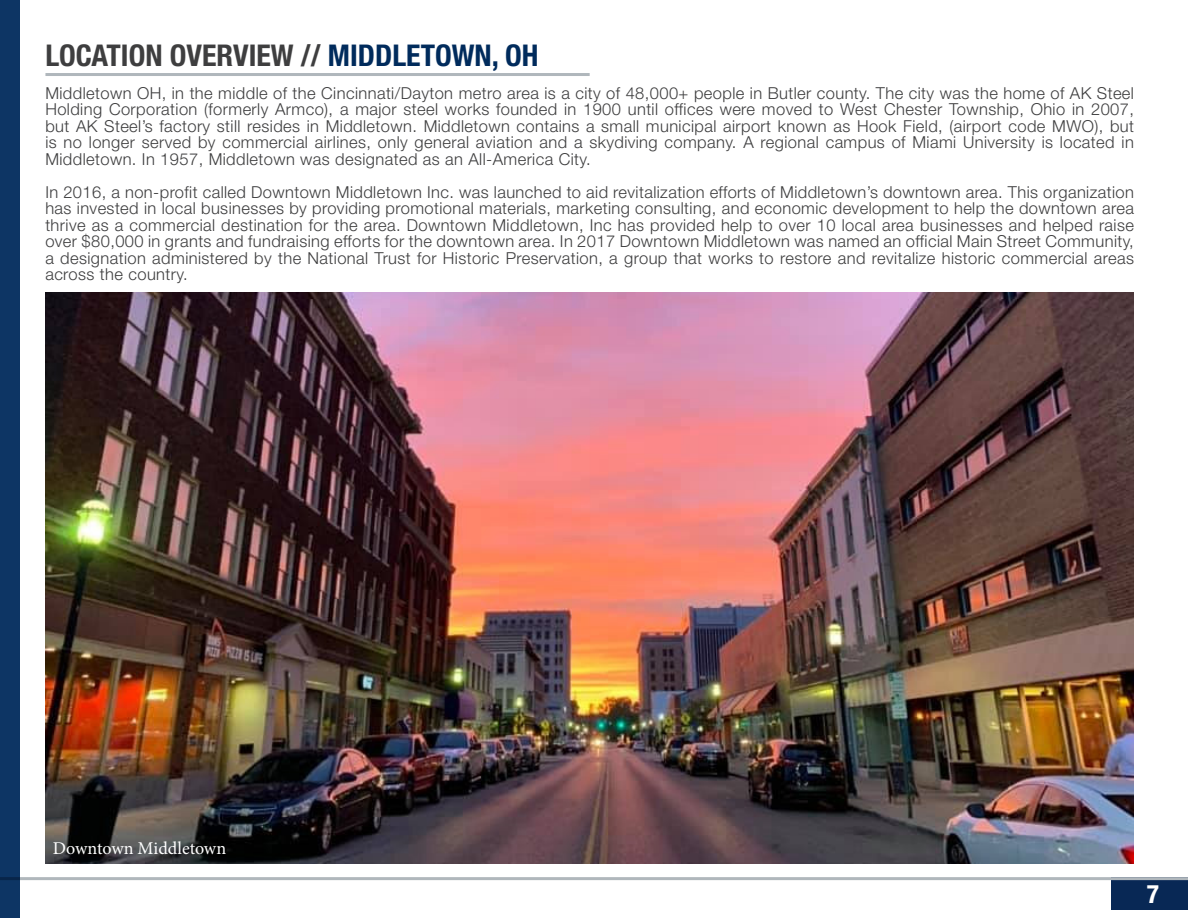
<style>
.page{position:relative;width:1188px;height:918px;background:#fff}
.page>*{position:absolute;margin:0;border:0;box-sizing:border-box;transform-origin:0 0}
.ALL_CAPS_Page_Title{font:700 condensed 30px "Helvetica Neue LT Std";color:#3e3e3f}
.t1{font:700 condensed 25.5px "Helvetica Neue LT Std";color:#fff}
.t2{font:18px "Minion Pro";color:#fff}
.M_M_Body_Text{font:300 16.5px/16.5px "Helvetica Neue LT Std";letter-spacing:.025em;color:#3e3e3f;text-align:justify}
.s1{color:#002b5c}
</style>
<div class="page">
<div style="left:1112px;top:878px;width:76px;height:32px;background:#082855"></div>
<hr style="left:0;top:877px;width:1188px;height:3px;background:#b0b7bc">
<div style="left:0;top:0;width:19px;height:918px;background:#0d3564"></div>
<img style="left:45px;top:293px;width:1089px;height:571px">
<hr style="left:45px;top:73px;width:545px;height:3px;background:#b0b7bc">
<p class="ALL_CAPS_Page_Title" style="left:45px;top:37px;width:495px">LOCATION OVERVIEW // <span class="s1">MIDDLETOWN, OH</span></p>
<p class="M_M_Body_Text" style="left:45px;top:84px;width:1090px">Middletown OH, in the middle of the Cincinnati/Dayton metro area is a city of 48,000+ people in Butler county. The city was the home of AK Steel Holding Corporation (formerly Armco), a major steel works founded in 1900 until offices were moved to West Chester Township, Ohio in 2007, but AK Steel’s factory still resides in Middletown. Middletown contains a small municipal airport known as Hook Field, (airport code MWO), but is no longer served by commercial airlines, only general aviation and a skydiving company. A regional campus of Miami University is located in Middletown. In 1957, Middletown was designated as an All-America City.</p>
<p class="M_M_Body_Text" style="left:45px;top:183px;width:1090px">In 2016, a non-profit called Downtown Middletown Inc. was launched to aid revitalization efforts of Middletown’s downtown area. This organization has invested in local businesses by providing promotional materials, marketing consulting, and economic development to help the downtown area thrive as a commercial destination for the area. Downtown Middletown, Inc has provided help to over 10 local area businesses and helped raise over $80,000 in grants and fundraising efforts for the downtown area. In 2017 Downtown Middletown was named an official Main Street Community, a designation administered by the National Trust for Historic Preservation, a group that works to restore and revitalize historic commercial areas across the country.</p>
<p class="t2" style="left:53px;top:836px;width:175px">Downtown Middletown</p>
<p class="t1" style="left:1147px;top:879px;width:14px">7</p>
</div>
